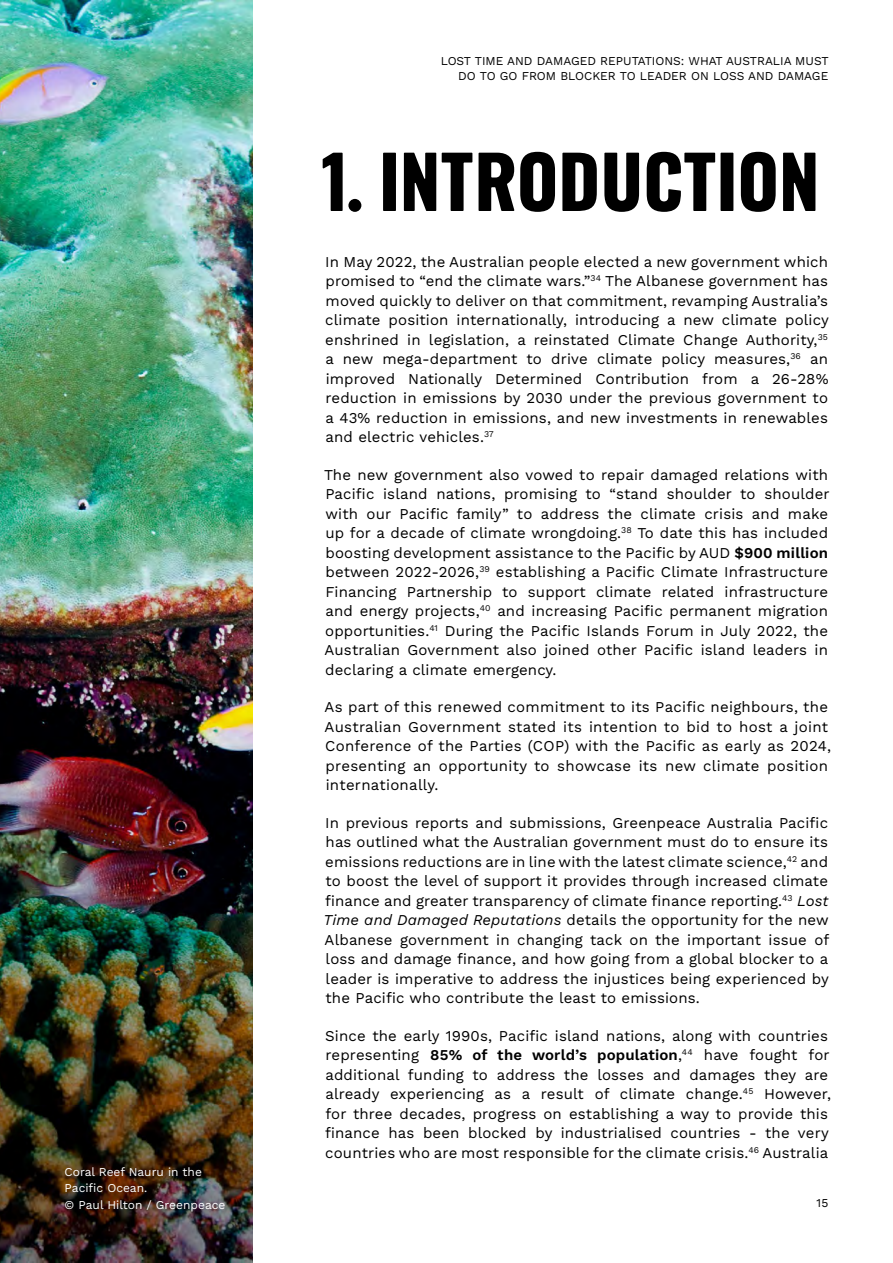
<style>
.page{position:relative;width:893px;height:1263px;background:#fff}
.page>*{position:absolute;margin:0;border:0;box-sizing:border-box;transform-origin:0 0}
.t1{font:72px "Zodiac Sans";color:#000}
.t2{font:15px/19.5px "Work Sans";letter-spacing:.01em;color:#000;text-align:justify}
.t3{font:12px/14.4px "Work Sans";color:#000;text-align:right}
.t4{font:12px/16.5px "Work Sans";color:#fff}
.s1{font-style:italic}
</style>
<div class="page">
<img style="left:0;top:0;width:253px;height:1263px">
<p class="t4" style="left:65px;top:1163px;width:162px">Coral Reef Nauru in the<br>Pacific Ocean.<br>© Paul Hilton / Greenpeace</p>
<p class="t3" style="left:441px;top:53px;width:389px">LOST TIME AND DAMAGED REPUTATIONS: WHAT AUSTRALIA MUST<br>DO TO GO FROM BLOCKER TO LEADER ON LOSS AND DAMAGE</p>
<h1 class="t1" style="left:321px;top:144px;width:500px">1. INTRODUCTION</h1>
<p class="t2" style="left:325px;top:251px;width:505px">In May 2022, the Australian people elected a new government which promised to “end the climate wars.”<sup>34</sup> The Albanese government has moved quickly to deliver on that commitment, revamping Australia’s climate position internationally, introducing a new climate policy enshrined in legislation, a reinstated Climate Change Authority,<sup>35 </sup>a new mega-department to drive climate policy measures,<sup>36</sup> an improved Nationally Determined Contribution from a 26-28% reduction in emissions by 2030 under the previous government to a 43% reduction in emissions, and new investments in renewables and electric vehicles.<sup>37</sup></p>
<p class="t2" style="left:324px;top:464px;width:507px">The new government also vowed to repair damaged relations with Pacific island nations, promising to “stand shoulder to shoulder with our Pacific family” to address the climate crisis and make up for a decade of climate wrongdoing.<sup>38</sup> To date this has included boosting development assistance to the Pacific by AUD $900 million between 2022-2026,<sup>39</sup> establishing a Pacific Climate Infrastructure Financing Partnership to support climate related infrastructure and energy projects,<sup>40</sup> and increasing Pacific permanent migration opportunities.<sup>41</sup> During the Pacific Islands Forum in July 2022, the Australian Government also joined other Pacific island leaders in declaring a climate emergency.</p>
<p class="t2" style="left:325px;top:697px;width:508px;text-align:left">As part of this renewed commitment to its Pacific neighbours, the Australian Government stated its intention to bid to host a joint Conference of the Parties (COP) with the Pacific as early as 2024, presenting an opportunity to showcase its new climate position internationally.</p>
<p class="t2" style="left:324px;top:812px;width:507px">In previous reports and submissions, Greenpeace Australia Pacific has outlined what the Australian government must do to ensure its emissions reductions are in line with the latest climate science,<sup>42</sup> and to boost the level of support it provides through increased climate finance and greater transparency of climate finance reporting.<sup>43</sup> <span class="s1">Lost Time and Damaged Reputations</span> details the opportunity for the new Albanese government in changing tack on the important issue of loss and damage finance, and how going from a global blocker to a leader is imperative to address the injustices being experienced by the Pacific who contribute the least to emissions.</p>
<p class="t2" style="left:325px;top:1025px;width:507px;text-align:left">Since the early 1990s, Pacific island nations, along with countries representing 85% of the world’s population,<sup>44</sup> have fought for additional funding to address the losses and damages they are already experiencing as a result of climate change.<sup>45</sup> However, for three decades, progress on establishing a way to provide this finance has been blocked by industrialised countries - the very countries who are most responsible for the climate crisis.<sup>46</sup> Australia</p>
<p class="t3" style="left:817px;top:1195px;width:13px">15</p>
</div>
